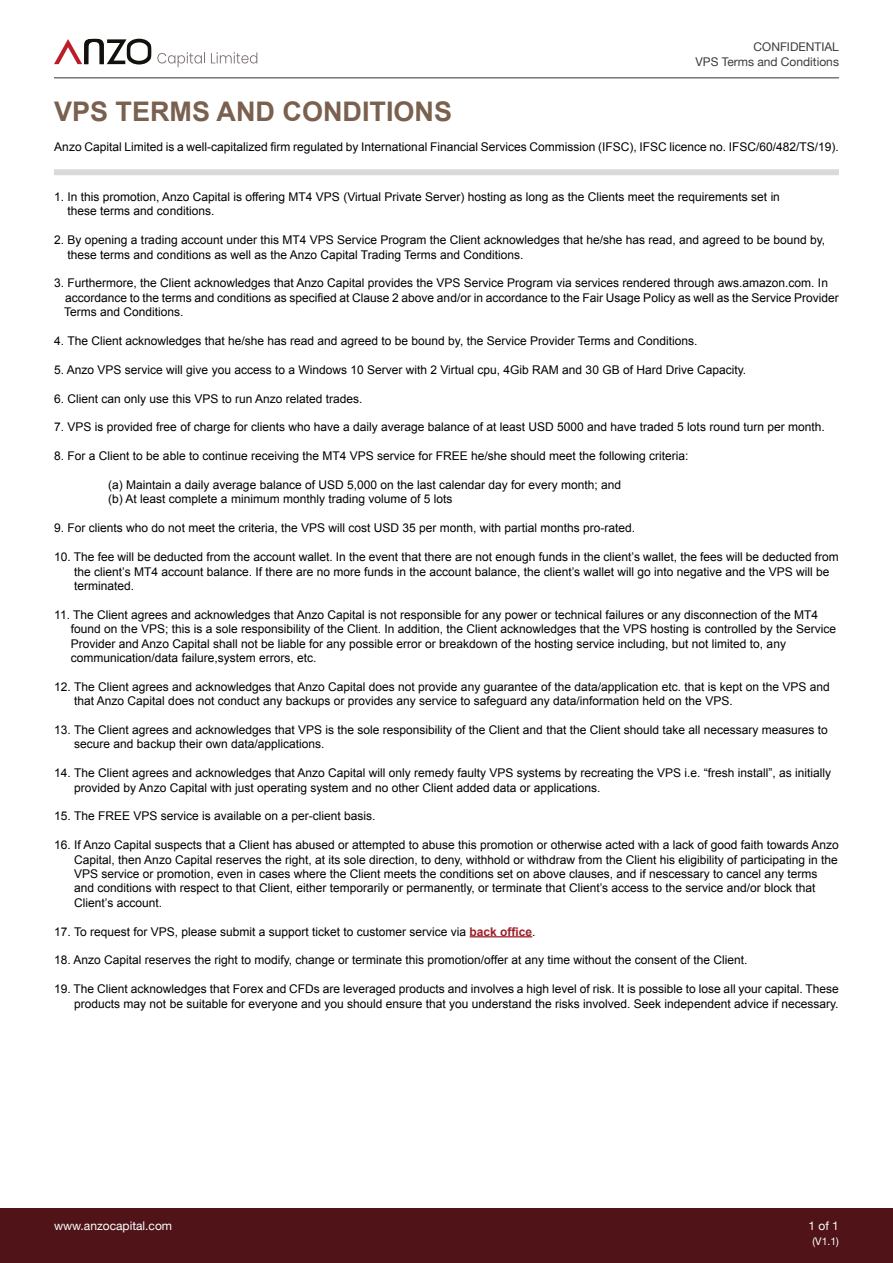
<style>
.page{position:relative;width:893px;height:1263px;background:#fff}
.page>*{position:absolute;margin:0;border:0;box-sizing:border-box;transform-origin:0 0}
.t1{font:700 27px "Arial";color:#7a604e}
.t2{font:12px/14.4px "Arial";color:#000}
.t3{font:12px/14.4px "Helvetica Neue";color:#3c3c3b;text-align:right}
.t4{font:12px "Helvetica Neue";color:#fff}
.t5{font:10.5px "Helvetica Neue";color:#fff}
.s1{font-weight:700;color:#9d1f29}
</style>
<div class="page">
<hr style="left:54px;top:77px;width:785px;height:2px;background:#777">
<div style="left:0;top:1209px;width:893px;height:54px;background:#4f1318"></div>
<svg style="left:157px;top:52px;width:48px;height:15px"></svg>
<svg style="left:211px;top:52px;width:46px;height:12px"></svg>
<svg style="left:54px;top:38px;width:97px;height:27px"></svg>
<div style="left:54px;top:169px;width:785px;height:6px;background:#dadada"></div>
<hr style="left:470px;top:936px;width:62px;height:1px;background:#9d1f29">
<h1 class="t1" style="left:54px;top:93px;width:400px">VPS TERMS AND CONDITIONS</h1>
<p class="t3" style="left:696px;top:41px;width:145px">CONFIDENTIAL<br>VPS Terms and Conditions</p>
<p class="t2" style="left:54px;top:139px;width:786px">Anzo Capital Limited is a well-capitalized firm regulated by International Financial Services Commission (IFSC), IFSC licence no. IFSC/60/482/TS/19).</p>
<p class="t2" style="left:68px;top:190px;width:714px;text-indent:-13px">1. In this promotion, Anzo Capital is offering MT4 VPS (Virtual Private Server) hosting as long as the Clients meet the requirements set in these terms and conditions.</p>
<p class="t2" style="left:68px;top:233px;width:759px;text-indent:-13px">2. By opening a trading account under this MT4 VPS Service Program the Client acknowledges that he/she has read, and agreed to be bound by, these terms and conditions as well as the Anzo Capital Trading Terms and Conditions.</p>
<p class="t2" style="left:64px;top:276px;width:776px;text-indent:-10px">3. Furthermore, the Client acknowledges that Anzo Capital provides the VPS Service Program via services rendered through aws.amazon.com. In accordance to the terms and conditions as specified at Clause 2 above and/or in accordance to the Fair Usage Policy as well as the Service Provider<br>Terms and Conditions.</p>
<p class="t2" style="left:54px;top:334px;width:645px">4. The Client acknowledges that he/she has read and agreed to be bound by, the Service Provider Terms and Conditions.</p>
<p class="t2" style="left:54px;top:363px;width:693px">5. Anzo VPS service will give you access to a Windows 10 Server with 2 Virtual cpu, 4Gib RAM and 30 GB of Hard Drive Capacity.</p>
<p class="t2" style="left:54px;top:391px;width:310px">6. Client can only use this VPS to run Anzo related trades.</p>
<p class="t2" style="left:54px;top:420px;width:772px">7. VPS is provided free of charge for clients who have a daily average balance of at least USD 5000 and have traded 5 lots round turn per month.</p>
<p class="t2" style="left:54px;top:449px;width:636px">8. For a Client to be able to continue receiving the MT4 VPS service for FREE he/she should meet the following criteria:</p>
<p class="t2" style="left:108px;top:478px;width:514px">(a) Maintain a daily average balance of USD 5,000 on the last calendar day for every month; and (b) At least complete a minimum monthly trading volume of 5 lots</p>
<p class="t2" style="left:54px;top:521px;width:582px">9. For clients who do not meet the criteria, the VPS will cost USD 35 per month, with partial months pro-rated.</p>
<p class="t2" style="left:74px;top:550px;width:766px;text-indent:-20px">10. The fee will be deducted from the account wallet. In the event that there are not enough funds in the client’s wallet, the fees will be deducted from the client’s MT4 account balance. If there are no more funds in the account balance, the client’s wallet will go into negative and the VPS will be terminated.</p>
<p class="t2" style="left:71px;top:607px;width:767px;text-indent:-17px">11. The Client agrees and acknowledges that Anzo Capital is not responsible for any power or technical failures or any disconnection of the MT4 found on the VPS; this is a sole responsibility of the Client. In addition, the Client acknowledges that the VPS hosting is controlled by the Service Provider and Anzo Capital shall not be liable for any possible error or breakdown of the hosting service including, but not limited to, any communication/data failure,system errors, etc.</p>
<p class="t2" style="left:74px;top:679px;width:757px;text-indent:-20px">12. The Client agrees and acknowledges that Anzo Capital does not provide any guarantee of the data/application etc. that is kept on the VPS and that Anzo Capital does not conduct any backups or provides any service to safeguard any data/information held on the VPS.</p>
<p class="t2" style="left:74px;top:723px;width:755px;text-indent:-20px">13. The Client agrees and acknowledges that VPS is the sole responsibility of the Client and that the Client should take all necessary measures to secure and backup their own data/applications.</p>
<p class="t2" style="left:74px;top:766px;width:758px;text-indent:-20px">14. The Client agrees and acknowledges that Anzo Capital will only remedy faulty VPS systems by recreating the VPS i.e. “fresh install”, as initially provided by Anzo Capital with just operating system and no other Client added data or applications.</p>
<p class="t2" style="left:54px;top:809px;width:323px">15. The FREE VPS service is available on a per-client basis.</p>
<p class="t2" style="left:74px;top:838px;width:766px;text-indent:-20px">16. If Anzo Capital suspects that a Client has abused or attempted to abuse this promotion or otherwise acted with a lack of good faith towards Anzo Capital, then Anzo Capital reserves the right, at its sole direction, to deny, withhold or withdraw from the Client his eligibility of participating in the VPS service or promotion, even in cases where the Client meets the conditions set on above clauses, and if nescessary to cancel any terms and conditions with respect to that Client, either temporarily or permanently, or terminate that Client’s access to the service and/or block that Client’s account.</p>
<p class="t2" style="left:54px;top:924px;width:483px">17. To request for VPS, please submit a support ticket to customer service via <span class="s1">back office</span>.</p>
<p class="t2" style="left:54px;top:953px;width:695px">18. Anzo Capital reserves the right to modify, change or terminate this promotion/offer at any time without the consent of the Client.</p>
<p class="t2" style="left:54px;top:982px;width:786px;text-align:right">19. The Client acknowledges that Forex and CFDs are leveraged products and involves a high level of risk. It is possible to lose all your capital. These products may not be suitable for everyone and you should ensure that you understand the risks involved. Seek independent advice if necessary.</p>
<p class="t4" style="left:54px;top:1217px;width:120px">www.anzocapital.com</p>
<p class="t4" style="left:808px;top:1217px;width:32px">1 of 1</p>
<p class="t5" style="left:812px;top:1234px;width:28px">(V1.1)</p>
</div>
